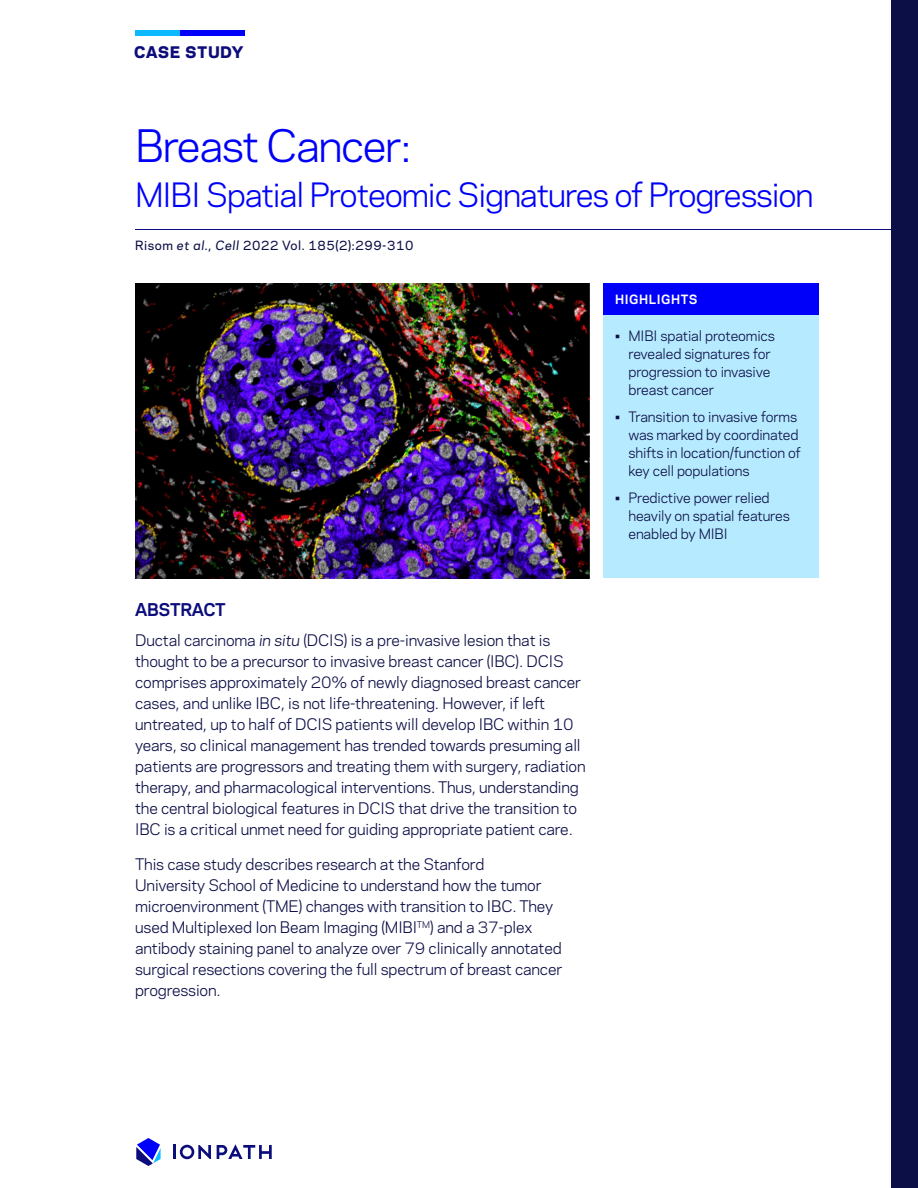
<style>
.page{position:relative;width:918px;height:1188px;background:#fff}
.page>*{position:absolute;margin:0;border:0;box-sizing:border-box;transform-origin:0 0}
.t1{font:42px "Polaris";letter-spacing:-.035em;color:#0000fa}
.t2{font:31.5px "Polaris";letter-spacing:-.035em;color:#0000fa}
.t3{font:700 16.5px "Polaris";letter-spacing:-.02em;color:#0c0c7c}
.t4{font:15px/21px "Polaris";letter-spacing:-.01em;color:#0c0f46}
.t5{font:800 15px "Polaris";letter-spacing:.07em;color:#0c0c7c}
.t6{font:13.5px/18px "Polaris";letter-spacing:-.01em;color:#0c0f46}
.t7{font:500 12px "Polaris";letter-spacing:.05em;color:#0c0f46}
.t8{font:700 12px "Polaris";letter-spacing:.05em;color:#fff}
.s1{font-style:italic}
</style>
<div class="page">
<div style="left:180px;top:30px;width:64px;height:6px;background:#0000fa"></div>
<div style="left:135px;top:30px;width:45px;height:6px;background:#0cb9ff"></div>
<hr style="left:135px;top:229px;width:783px;height:1px;background:#0c0c7c">
<svg style="left:173px;top:1145px;width:38px;height:14px"></svg>
<svg style="left:217px;top:1144px;width:55px;height:15px"></svg>
<svg style="left:136px;top:1138px;width:25px;height:28px"></svg>
<div style="left:891px;top:0;width:27px;height:1188px;background:#0c0f46"></div>
<img style="left:135px;top:284px;width:455px;height:294px">
<div style="left:603px;top:284px;width:216px;height:294px;background:#b6eaff"></div>
<div style="left:603px;top:284px;width:216px;height:31px;background:#0000fa"></div>
<p class="t5" style="left:134px;top:40px;width:110px">CASE STUDY</p>
<h1 class="t1" style="left:135px;top:114px;width:279px">Breast Cancer:</h1>
<h2 class="t2" style="left:135px;top:171px;width:680px">MIBI Spatial Proteomic Signatures of Progression</h2>
<p class="t7" style="left:135px;top:236px;width:280px">Risom <span class="s1">et al.</span>, <span class="s1">Cell</span> 2022 Vol. 185(2):299-310</p>
<p class="t3" style="left:135px;top:598px;width:92px">ABSTRACT</p>
<p class="t4" style="left:135px;top:629px;width:452px">Ductal carcinoma <span class="s1">in situ</span> (DCIS) is a pre-invasive lesion that is thought to be a precursor to invasive breast cancer (IBC). DCIS comprises approximately 20% of newly diagnosed breast cancer cases, and unlike IBC, is not life-threatening. However, if left untreated, up to half of DCIS patients will develop IBC within 10 years, so clinical management has trended towards presuming all patients are progressors and treating them with surgery, radiation therapy, and pharmacological interventions. Thus, understanding the central biological features in DCIS that drive the transition to IBC is a critical unmet need for guiding appropriate patient care.</p>
<p class="t4" style="left:135px;top:853px;width:429px">This case study describes research at the Stanford<br>University School of Medicine to understand how the tumor microenvironment (TME) changes with transition to IBC. They used Multiplexed Ion Beam Imaging (MIBI<sup>TM</sup>) and a 37-plex antibody staining panel to analyze over 79 clinically annotated surgical resections covering the full spectrum of breast cancer progression.</p>
<p class="t8" style="left:615px;top:290px;width:84px">HIGHLIGHTS</p>
<p class="t6" style="left:628px;top:326px;width:148px;text-indent:-14px">• MIBI spatial proteomics revealed signatures for progression to invasive breast cancer</p>
<p class="t6" style="left:628px;top:407px;width:174px;text-indent:-14px">• Transition to invasive forms was marked by coordinated shifts in location/function of key cell populations</p>
<p class="t6" style="left:628px;top:488px;width:163px;text-indent:-14px">• Predictive power relied heavily on spatial features enabled by MIBI</p>
</div>
